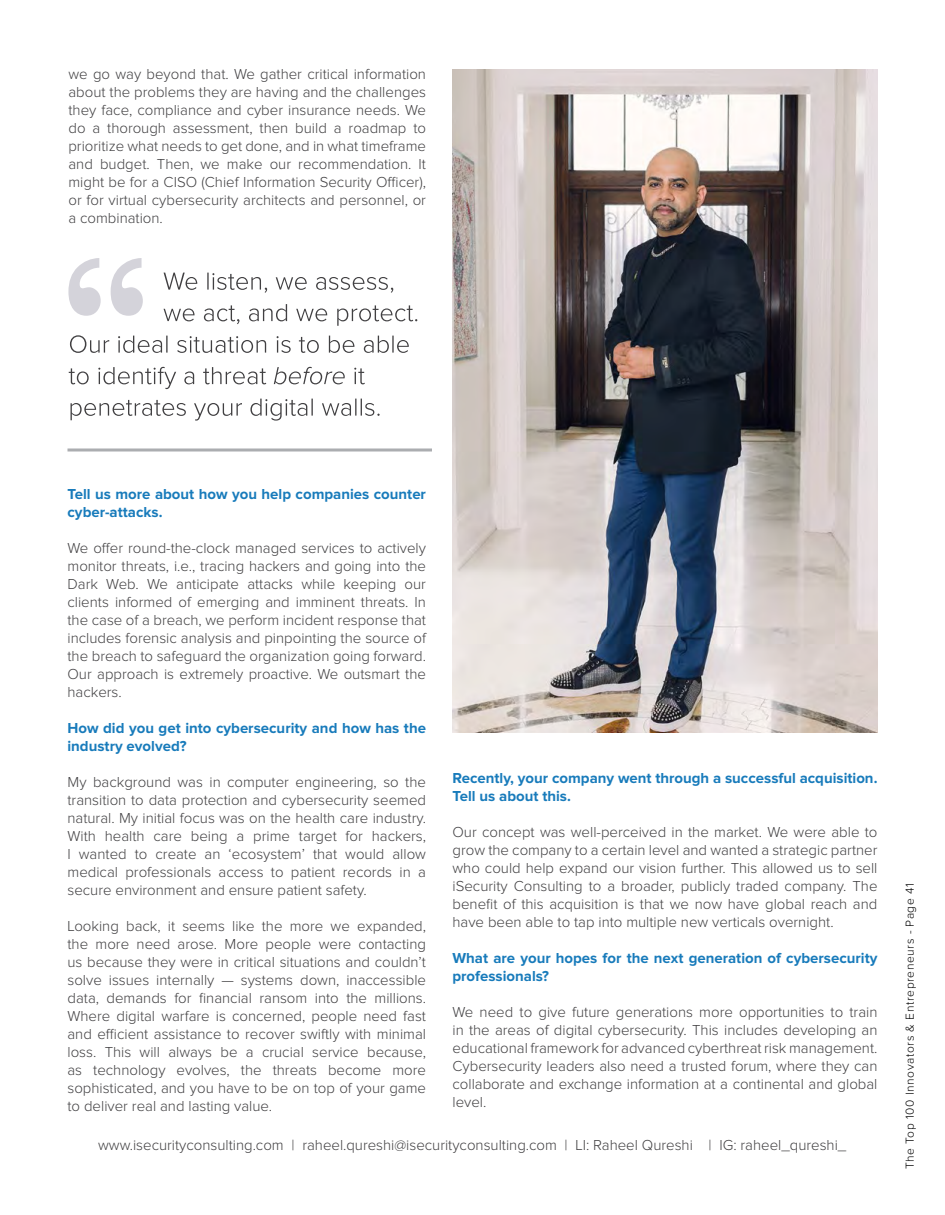
<style>
.page{position:relative;width:945px;height:1215px;background:#fff}
.page>*{position:absolute;margin:0;border:0;box-sizing:border-box;transform-origin:0 0}
.t1{font:300 15px/18px "Proxima Nova";color:#414042;text-align:justify}
.t2{font:700 15px/18px "Proxima Nova";color:#187bbb}
.t3{font:300 12px "Proxima Nova";letter-spacing:.05em;color:#000}
</style>
<div class="page">
<img style="left:452px;top:70px;width:426px;height:663px">
<svg style="left:71px;top:399px;width:309px;height:22px"></svg>
<svg style="left:69px;top:367px;width:296px;height:22px"></svg>
<svg style="left:70px;top:335px;width:339px;height:18px"></svg>
<svg style="left:164px;top:304px;width:253px;height:22px"></svg>
<svg style="left:164px;top:273px;width:229px;height:20px"></svg>
<svg style="left:68px;top:258px;width:75px;height:58px"></svg>
<svg style="left:68px;top:448px;width:364px;height:4px"></svg>
<p class="t1" style="left:68px;top:66px;width:359px">we go way beyond that. We gather critical information about the problems they are having and the challenges they face, compliance and cyber insurance needs. We do a thorough assessment, then build a roadmap to prioritize what needs to get done, and in what timeframe and budget. Then, we make our recommendation. It might be for a CISO (Chief Information Security Officer), or for virtual cybersecurity architects and personnel, or a combination.</p>
<p class="t2" style="left:68px;top:486px;width:360px">Tell us more about how you help companies counter cyber-attacks.</p>
<p class="t1" style="left:68px;top:540px;width:360px">We offer round-the-clock managed services to actively monitor threats, i.e., tracing hackers and going into the Dark Web. We anticipate attacks while keeping our clients informed of emerging and imminent threats. In the case of a breach, we perform incident response that includes forensic analysis and pinpointing the source of the breach to safeguard the organization going forward.<br>Our approach is extremely proactive. We outsmart the hackers.</p>
<p class="t2" style="left:68px;top:720px;width:360px">How did you get into cybersecurity and how has the industry evolved?</p>
<p class="t1" style="left:68px;top:774px;width:360px">My background was in computer engineering, so the transition to data protection and cybersecurity seemed natural. My initial focus was on the health care industry.<br>With health care being a prime target for hackers, I wanted to create an ‘ecosystem’ that would allow medical professionals access to patient records in a secure environment and ensure patient safety.</p>
<p class="t1" style="left:68px;top:918px;width:360px">Looking back, it seems like the more we expanded, the more need arose. More people were contacting us because they were in critical situations and couldn’t solve issues internally — systems down, inaccessible data, demands for financial ransom into the millions.<br>Where digital warfare is concerned, people need fast and efficient assistance to recover swiftly with minimal loss. This will always be a crucial service because, as technology evolves, the threats become more sophisticated, and you have to be on top of your game to deliver real and lasting value.</p>
<p class="t2" style="left:453px;top:770px;width:427px">Recently, your company went through a successful acquisition.<br>Tell us about this.</p>
<p class="t1" style="left:453px;top:824px;width:427px">Our concept was well-perceived in the market. We were able to grow the company to a certain level and wanted a strategic partner who could help expand our vision further. This allowed us to sell iSecurity Consulting to a broader, publicly traded company. The benefit of this acquisition is that we now have global reach and have been able to tap into multiple new verticals overnight.</p>
<p class="t2" style="left:453px;top:950px;width:427px">What are your hopes for the next generation of cybersecurity professionals?</p>
<p class="t1" style="left:453px;top:1004px;width:426px">We need to give future generations more opportunities to train in the areas of digital cybersecurity. This includes developing an educational framework for advanced cyberthreat risk management.<br>Cybersecurity leaders also need a trusted forum, where they can collaborate and exchange information at a continental and global level.</p>
<p class="t1" style="left:98px;top:1137px;width:750px">www.isecurityconsulting.com | raheel.qureshi@isecurityconsulting.com | LI: Raheel Qureshi | IG: raheel_qureshi_</p>
<p class="t3" style="left:904px;top:1169px;width:287px;rotate:-90deg">The Top 100 Innovators &amp; Entrepreneurs - Page 41</p>
</div>
